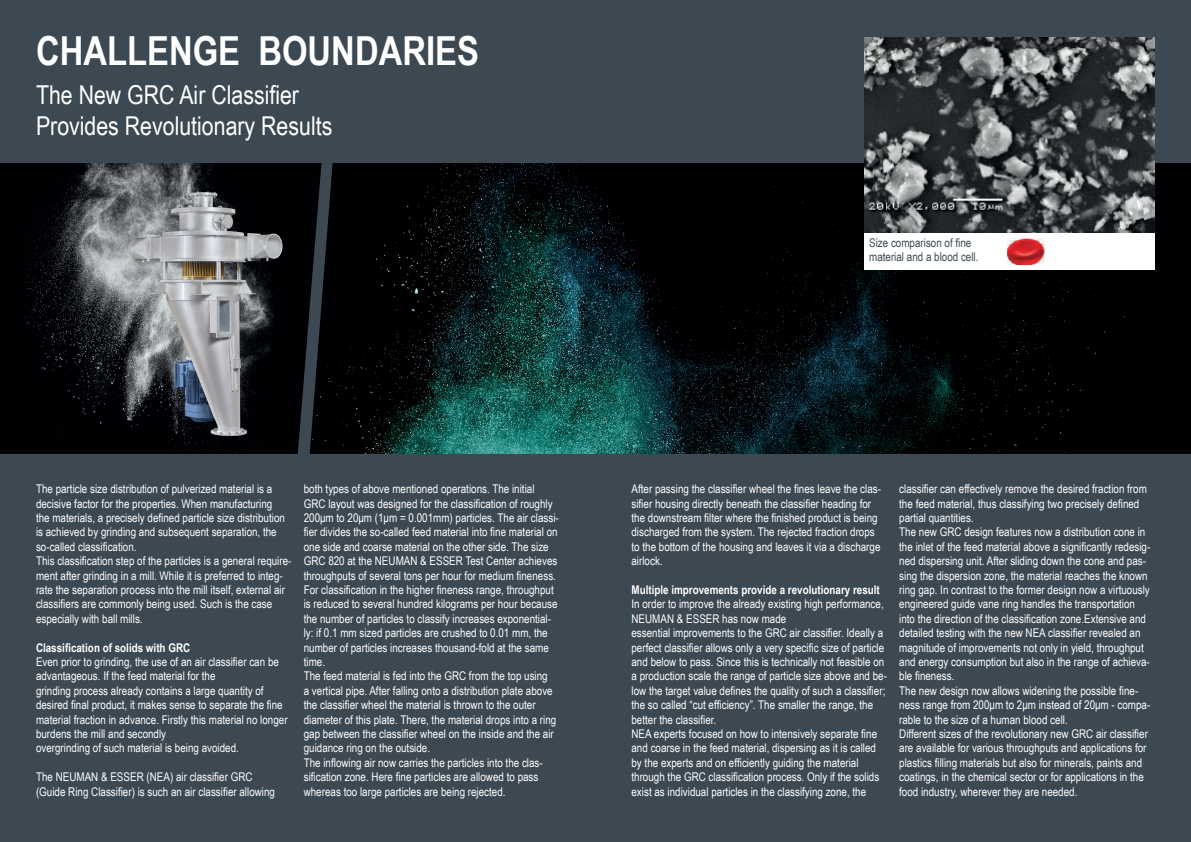
<style>
.page{position:relative;width:1191px;height:842px;background:#3c4953}
.page>*{position:absolute;margin:0;border:0;box-sizing:border-box;transform-origin:0 0}
.t1{font:700 40px "Arial Narrow";color:#fff}
.t2{font:26px/31.2px "Arial Narrow";color:#fff}
.t3{font:12px/14.4px "Arial Narrow";color:#fff}
.t4{font:700 12px "Arial Narrow";color:#fff}
.t5{font:12px/14.4px "Arial Narrow";color:#3c4953}
</style>
<div class="page">
<img style="left:333px;top:163px;width:858px;height:291px">
<svg style="left:321px;top:163px;width:12px;height:291px"></svg>
<img style="left:864px;top:37px;width:291px;height:196px">
<div style="left:864px;top:233px;width:291px;height:36px;background:#fff"></div>
<img style="left:1007px;top:238px;width:37px;height:26px">
<img style="left:0;top:163px;width:321px;height:291px">
<h1 class="t1" style="left:36px;top:21px;width:444px">CHALLENGE BOUNDARIES</h1>
<h2 class="t2" style="left:36px;top:78px;width:298px">The New GRC Air Classifier<br>Provides Revolutionary Results</h2>
<p class="t5" style="left:869px;top:235px;width:111px">Size comparison of fine material and a blood cell.</p>
<p class="t3" style="left:36px;top:481px;width:257px">The particle size distribution of pulverized material is a decisive factor for the properties. When manufacturing<br>the materials, a precisely defined particle size distribution is achieved by grinding and subsequent separation, the so-called classification.<br>This classification step of the particles is a general require&shy;ment after grinding in a mill. While it is preferred to integ&shy;rate the separation process into the mill itself, external air classifiers are commonly being used. Such is the case especially with ball mills.</p>
<p class="t4" style="left:36px;top:638px;width:156px">Classification of solids with GRC</p>
<p class="t3" style="left:36px;top:654px;width:253px">Even prior to grinding, the use of an air classifier can be advantageous. If the feed material for the<br>grinding process already contains a large quantity of desired final product, it makes sense to separate the fine material fraction in advance. Firstly this material no longer burdens the mill and secondly<br>overgrinding of such material is being avoided.</p>
<p class="t3" style="left:36px;top:769px;width:240px">The NEUMAN &amp; ESSER (NEA) air classifier GRC (Guide Ring Classifier) is such an air classifier allowing</p>
<p class="t3" style="left:304px;top:481px;width:256px">both types of above mentioned operations. The initial GRC layout was designed for the classification of roughly 200μm to 20μm (1μm = 0.001mm) particles. The air classi&shy;fier divides the so-called feed material into fine material on one side and coarse material on the other side. The size GRC 820 at the NEUMAN &amp; ESSER Test Center achieves throughputs of several tons per hour for medium fineness.<br>For classification in the higher fineness range, throughput is reduced to several hundred kilograms per hour because the number of particles to classify increases exponential&shy;ly: if 0.1 mm sized particles are crushed to 0.01 mm, the number of particles increases thousand-fold at the same time.<br>The feed material is fed into the GRC from the top using<br>a vertical pipe. After falling onto a distribution plate above the classifier wheel the material is thrown to the outer diameter of this plate. There, the material drops into a ring gap between the classifier wheel on the inside and the air guidance ring on the outside.<br>The inflowing air now carries the particles into the clas&shy;sification zone. Here fine particles are allowed to pass whereas too large particles are being rejected.</p>
<p class="t3" style="left:631px;top:481px;width:251px">After passing the classifier wheel the fines leave the clas&shy;sifier housing directly beneath the classifier heading for the downstream filter where the finished product is being discharged from the system. The rejected fraction drops to the bottom of the housing and leaves it via a discharge airlock.</p>
<p class="t4" style="left:631px;top:581px;width:250px">Multiple improvements provide a revolutionary result</p>
<p class="t3" style="left:631px;top:596px;width:257px">In order to improve the already existing high performance, NEUMAN &amp; ESSER has now made<br>essential improvements to the GRC air classifier. Ideally a perfect classifier allows only a very specific size of particle and below to pass. Since this is technically not feasible on a production scale the range of particle size above and be&shy;low the target value defines the quality of such a classifier; the so called “cut efficiency”. The smaller the range, the better the classifier.<br>NEA experts focused on how to intensively separate fine and coarse in the feed material, dispersing as it is called by the experts and on efficiently guiding the material through the GRC classification process. Only if the solids exist as individual particles in the classifying zone, the</p>
<p class="t3" style="left:899px;top:481px;width:253px">classifier can effectively remove the desired fraction from the feed material, thus classifying two precisely defined partial quantities.<br>The new GRC design features now a distribution cone in the inlet of the feed material above a significantly redesig&shy;ned dispersing unit. After sliding down the cone and pas&shy;sing the dispersion zone, the material reaches the known ring gap. In contrast to the former design now a virtuously engineered guide vane ring handles the transportation into the direction of the classification zone.Extensive and detailed testing with the new NEA classifier revealed an magnitude of improvements not only in yield, throughput and energy consumption but also in the range of achieva&shy;ble fineness.<br>The new design now allows widening the possible fine&shy;ness range from 200μm to 2μm instead of 20μm - compa&shy;rable to the size of a human blood cell.<br>Different sizes of the revolutionary new GRC air classifier are available for various throughputs and applications for plastics filling materials but also for minerals, paints and coatings, in the chemical sector or for applications in the food industry, wherever they are needed.</p>
</div>
